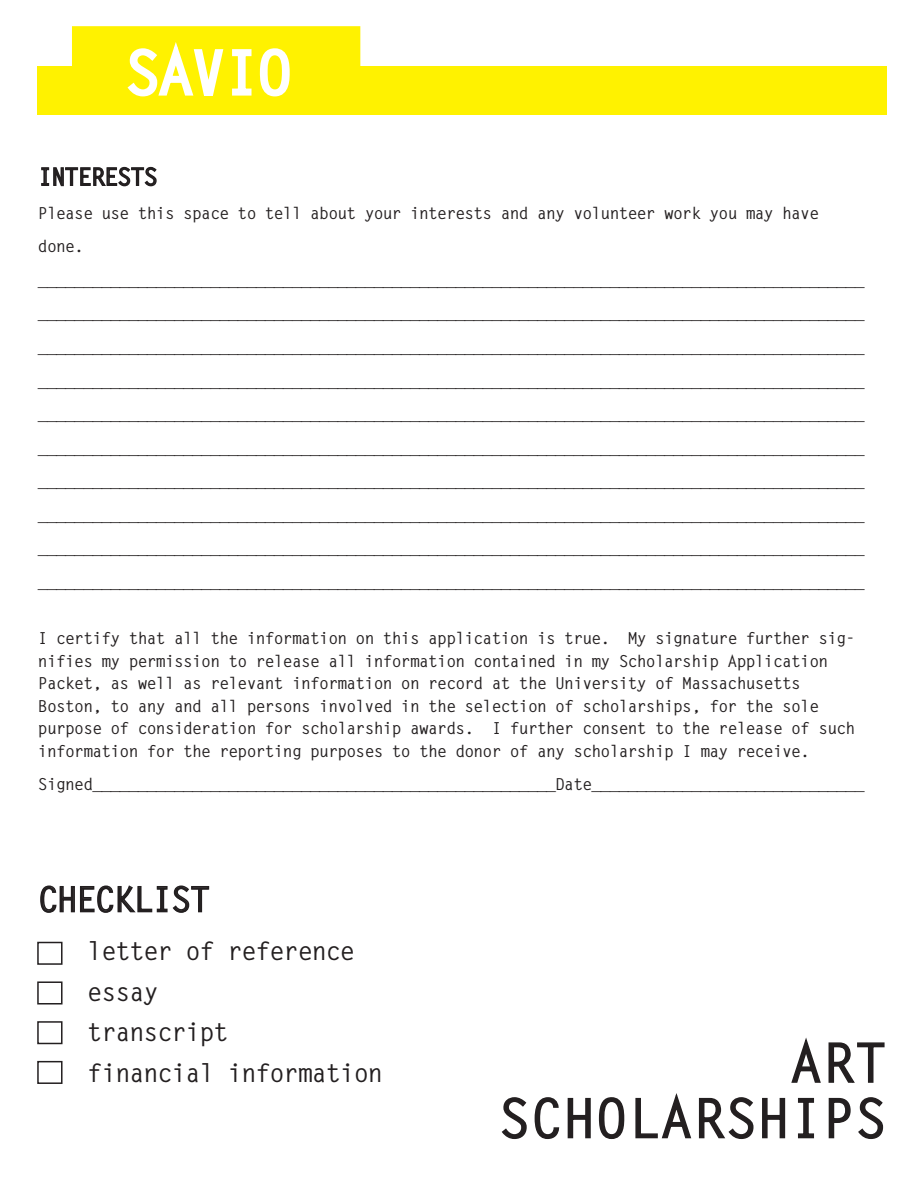
<style>
.page{position:relative;width:918px;height:1188px;background:#fff}
.page>*{position:absolute;margin:0;border:0;box-sizing:border-box;transform-origin:0 0}
.t1{font:700 60px "Letter Gothic Std";letter-spacing:-.05em;color:#fff}
.t2{font:700 54px/55.5px "Letter Gothic Std";color:#231f20;text-align:right}
.t3{font:700 34.5px "Letter Gothic Std";letter-spacing:-.05em;color:#231f20}
.t4{font:700 25.5px/40.5px "Letter Gothic Std";letter-spacing:-.05em;color:#231f20}
.t5{font:700 24px "Letter Gothic Std";letter-spacing:-.05em;color:#231f20}
.t6{font:700 16.5px/33.6px "Letter Gothic Std";letter-spacing:-.05em;color:#231f20}
</style>
<div class="page">
<div style="left:38px;top:66px;width:849px;height:49px;background:#fff200"></div>
<div style="left:72px;top:26px;width:288px;height:60px;background:#fff200"></div>
<svg style="left:127px;top:43px;width:163px;height:54px"></svg>
<svg style="left:791px;top:1038px;width:30px;height:45px"></svg>
<svg style="left:828px;top:1042px;width:57px;height:41px"></svg>
<svg style="left:501px;top:1097px;width:26px;height:42px"></svg>
<svg style="left:534px;top:1097px;width:26px;height:42px"></svg>
<svg style="left:567px;top:1097px;width:24px;height:42px"></svg>
<svg style="left:598px;top:1097px;width:27px;height:42px"></svg>
<svg style="left:635px;top:1094px;width:57px;height:45px"></svg>
<svg style="left:698px;top:1097px;width:56px;height:42px"></svg>
<svg style="left:762px;top:1097px;width:24px;height:42px"></svg>
<svg style="left:798px;top:1097px;width:16px;height:42px"></svg>
<svg style="left:828px;top:1097px;width:23px;height:42px"></svg>
<svg style="left:858px;top:1097px;width:26px;height:42px"></svg>
<svg style="left:41px;top:166px;width:116px;height:21px"></svg>
<div style="left:37px;top:942px;width:26px;height:23px;border:2px solid #231f20"></div>
<div style="left:37px;top:981px;width:26px;height:24px;border:2px solid #231f20"></div>
<div style="left:37px;top:1021px;width:26px;height:23px;border:2px solid #231f20"></div>
<div style="left:37px;top:1061px;width:26px;height:23px;border:2px solid #231f20"></div>
<svg style="left:40px;top:885px;width:170px;height:28px"></svg>
<h1 class="t1" style="left:125px;top:36px;width:170px">SAVIO</h1>
<h3 class="t5" style="left:38px;top:162px;width:122px">INTERESTS</h3>
<p class="t6" style="left:38px;top:196px;width:828px">Please use this space to tell about your interests and any volunteer work you may have done. ___________________________________________________________________________________________ ___________________________________________________________________________________________ ___________________________________________________________________________________________ ___________________________________________________________________________________________ ___________________________________________________________________________________________ ___________________________________________________________________________________________ ___________________________________________________________________________________________ ___________________________________________________________________________________________ ___________________________________________________________________________________________ ___________________________________________________________________________________________</p>
<p class="t6" style="left:38px;top:627px;width:819px;line-height:22.5px">I certify that all the information on this application is true. My signature further sig&shy;nifies my permission to release all information contained in my Scholarship Application Packet, as well as relevant information on record at the University of Massachusetts Boston, to any and all persons involved in the selection of scholarships, for the sole purpose of consideration for scholarship awards. I further consent to the release of such information for the reporting purposes to the donor of any scholarship I may receive.</p>
<p class="t6" style="left:38px;top:768px;width:828px">Signed___________________________________________________Date______________________________</p>
<h3 class="t3" style="left:38px;top:878px;width:174px">CHECKLIST</h3>
<h3 class="t4" style="left:87px;top:931px;width:297px">letter of reference essay<br>transcript<br>financial information</h3>
<h2 class="t2" style="left:498px;top:1036px;width:390px">ART<br>SCHOLARSHIPS</h2>
</div>
